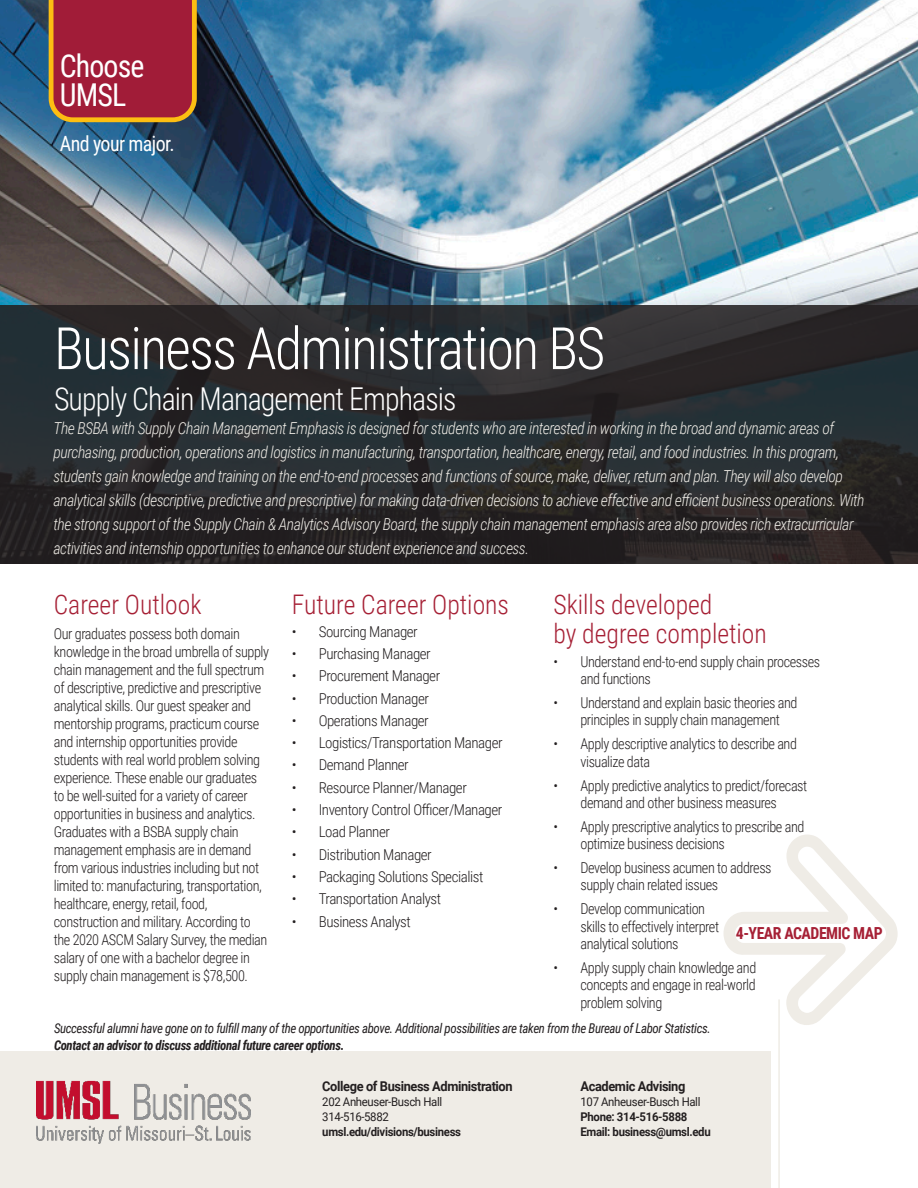
<style>
.page{position:relative;width:918px;height:1188px;background:#fff}
.page>*{position:absolute;margin:0;border:0;box-sizing:border-box;transform-origin:0 0}
.t1{font:300 58.5px "Roboto Condensed";letter-spacing:-.03em;color:#fff;scale:.95 1}
.t2{font:300 31.5px "Roboto Condensed";letter-spacing:-.03em;color:#fff;scale:.95 1}
.t3{font:31.5px "Roboto Condensed";letter-spacing:-.03em;color:#fff;scale:.95 1}
.t4{font:300 27px/28.5px "Roboto Condensed";color:#a62035;scale:.95 1}
.t5{font:21px "Roboto Condensed";letter-spacing:-.03em;color:#fff;scale:.95 1}
.t6{font:700 16.65px "Roboto Condensed";letter-spacing:-.03em;color:#a62035;scale:.95 1}
.t7{font:italic 300 16.5px/24px "Roboto Condensed";letter-spacing:-.03em;color:#efece6;scale:.95 1}
.t8{font:300 15px/18px "Roboto Condensed";letter-spacing:-.03em;color:#231f20;scale:.95 1}
.t9{font:300 15px "Roboto Condensed";letter-spacing:-.03em;color:#231f20}
.t10{font:italic 13.5px/16.5px "Roboto Condensed";letter-spacing:-.03em;color:#231f20;scale:.95 1}
.t11{font:700 13.5px "Roboto";letter-spacing:-.03em;color:#231f20;scale:.95 1}
.t12{font:700 12px/15px "Roboto";letter-spacing:-.03em;color:#231f20;scale:.95 1}
.t13{font:12px "Roboto";letter-spacing:-.03em;color:#231f20;scale:.95 1}
.s1{font-weight:700}
.s2{font-weight:400}
</style>
<div class="page">
<img style="left:0;top:0;width:918px;height:305px">
<div style="left:0;top:1051px;width:770px;height:137px;background:#efece6"></div>
<hr style="left:778px;top:999px;width:2px;height:189px;background:#efece6">
<svg style="left:0;top:305px;width:918px;height:259px;background:#27292c"></svg>
<svg style="left:49px;top:0;width:148px;height:122px;background:#a82c35"></svg>
<img style="left:37px;top:1081px;width:213px;height:62px">
<p class="t3" style="left:60px;top:44px;width:91px">Choose</p>
<p class="t3" style="left:60px;top:72px;width:71px">UMSL</p>
<p class="t5" style="left:60px;top:129px;width:122px">And your major.</p>
<p class="t1" style="left:54px;top:307px;width:582px">Business Administration BS</p>
<p class="t2" style="left:54px;top:376px;width:425px">Supply Chain Management Emphasis</p>
<p class="t7" style="left:54px;top:415px;width:855px">The BSBA with Supply Chain Management Emphasis is designed for students who are interested in working in the broad and dynamic areas of purchasing, production, operations and logistics in manufacturing, transportation, healthcare, energy, retail, and food industries. In this program, students gain knowledge and training on the end-to-end processes and functions of source, make, deliver, return and plan. They will also develop analytical skills (descriptive, predictive and prescriptive) for making data-driven decisions to achieve effective and efficient business operations. With the strong support of the Supply Chain &amp; Analytics Advisory Board, the supply chain management emphasis area also provides rich extracurricular activities and internship opportunities to enhance our student experience and success.</p>
<p class="t4" style="left:54px;top:589px;width:157px">Career Outlook</p>
<p class="t8" style="left:54px;top:624px;width:228px">Our graduates possess both domain knowledge in the broad umbrella of supply chain management and the full spectrum of descriptive, predictive and prescriptive analytical skills. Our guest speaker and mentorship programs, practicum course and internship opportunities provide students with real world problem solving experience. These enable our graduates to be well-suited for a variety of career opportunities in business and analytics.<br>Graduates with a BSBA supply chain management emphasis are in demand from various industries including but not limited to: manufacturing, transportation, healthcare, energy, retail, food, construction and military. According to the 2020 ASCM Salary Survey, the median salary of one with a bachelor degree in supply chain management is $78,500.</p>
<p class="t4" style="left:292px;top:589px;width:230px">Future Career Options</p>
<p class="t9" style="left:292px;top:621px;width:128px">• Sourcing Manager</p>
<p class="t9" style="left:292px;top:643px;width:141px">• Purchasing Manager</p>
<p class="t9" style="left:292px;top:665px;width:150px">• Procurement Manager</p>
<p class="t9" style="left:292px;top:688px;width:139px">• Production Manager</p>
<p class="t9" style="left:292px;top:710px;width:139px">• Operations Manager</p>
<p class="t9" style="left:292px;top:732px;width:212px">• Logistics/Transportation Manager</p>
<p class="t9" style="left:292px;top:755px;width:119px">• Demand Planner</p>
<p class="t9" style="left:292px;top:777px;width:177px">• Resource Planner/Manager</p>
<p class="t9" style="left:292px;top:799px;width:212px">• Inventory Control Officer/Manager</p>
<p class="t9" style="left:292px;top:822px;width:100px">• Load Planner</p>
<p class="t9" style="left:292px;top:844px;width:142px">• Distribution Manager</p>
<p class="t9" style="left:292px;top:866px;width:193px">• Packaging Solutions Specialist</p>
<p class="t9" style="left:292px;top:889px;width:151px">• Transportation Analyst</p>
<p class="t9" style="left:292px;top:911px;width:121px">• Business Analyst</p>
<p class="t4" style="left:554px;top:589px;width:226px">Skills developed<br>by degree completion</p>
<p class="t8" style="left:580px;top:652px;width:254px;line-height:17.2px;text-indent:-27px">• Understand end-to-end supply chain processes and functions</p>
<p class="t8" style="left:580px;top:693px;width:230px;line-height:17.2px;text-indent:-27px">• Understand and explain basic theories and principles in supply chain management</p>
<p class="t8" style="left:580px;top:735px;width:229px;line-height:17.2px;text-indent:-27px">• Apply descriptive analytics to describe and visualize data</p>
<p class="t8" style="left:554px;top:776px;width:269px;line-height:17.2px;text-align:center">• Apply predictive analytics to predict/forecast demand and other business measures</p>
<p class="t8" style="left:580px;top:817px;width:237px;line-height:17.2px;text-indent:-27px">• Apply prescriptive analytics to prescribe and optimize business decisions</p>
<p class="t8" style="left:580px;top:858px;width:203px;line-height:17.2px;text-indent:-27px">• Develop business acumen to address supply chain related issues</p>
<p class="t8" style="left:580px;top:900px;width:147px;line-height:17.2px;text-indent:-27px">• Develop communication skills to effectively interpret analytical solutions</p>
<p class="t8" style="left:580px;top:958px;width:187px;text-align:justify;text-indent:-27px">• Apply supply chain knowledge and concepts and engage in real-world problem solving</p>
<p class="t6" style="left:736px;top:921px;width:156px">4-YEAR ACADEMIC MAP</p>
<p class="t10" style="left:54px;top:1020px;width:693px">Successful alumni have gone on to fulfill many of the opportunities above. Additional possibilities are taken from the Bureau of Labor Statistics.<br><span class="s1">Contact an advisor to discuss additional future career options.</span></p>
<p class="t11" style="left:322px;top:1077px;width:202px">College of Business Administration</p>
<p class="t13" style="left:322px;top:1093px;width:128px">202 Anheuser-Busch Hall</p>
<p class="t12" style="left:322px;top:1109px;width:148px"><span class="s2">314-516-5882 </span>umsl.edu/divisions/business</p>
<p class="t11" style="left:581px;top:1077px;width:112px">Academic Advising</p>
<p class="t13" style="left:581px;top:1093px;width:128px">107 Anheuser-Busch Hall</p>
<p class="t12" style="left:581px;top:1109px;width:114px">Phone: 314-516-5888</p>
<p class="t12" style="left:581px;top:1124px;width:139px">Email: business@umsl.edu</p>
</div>
